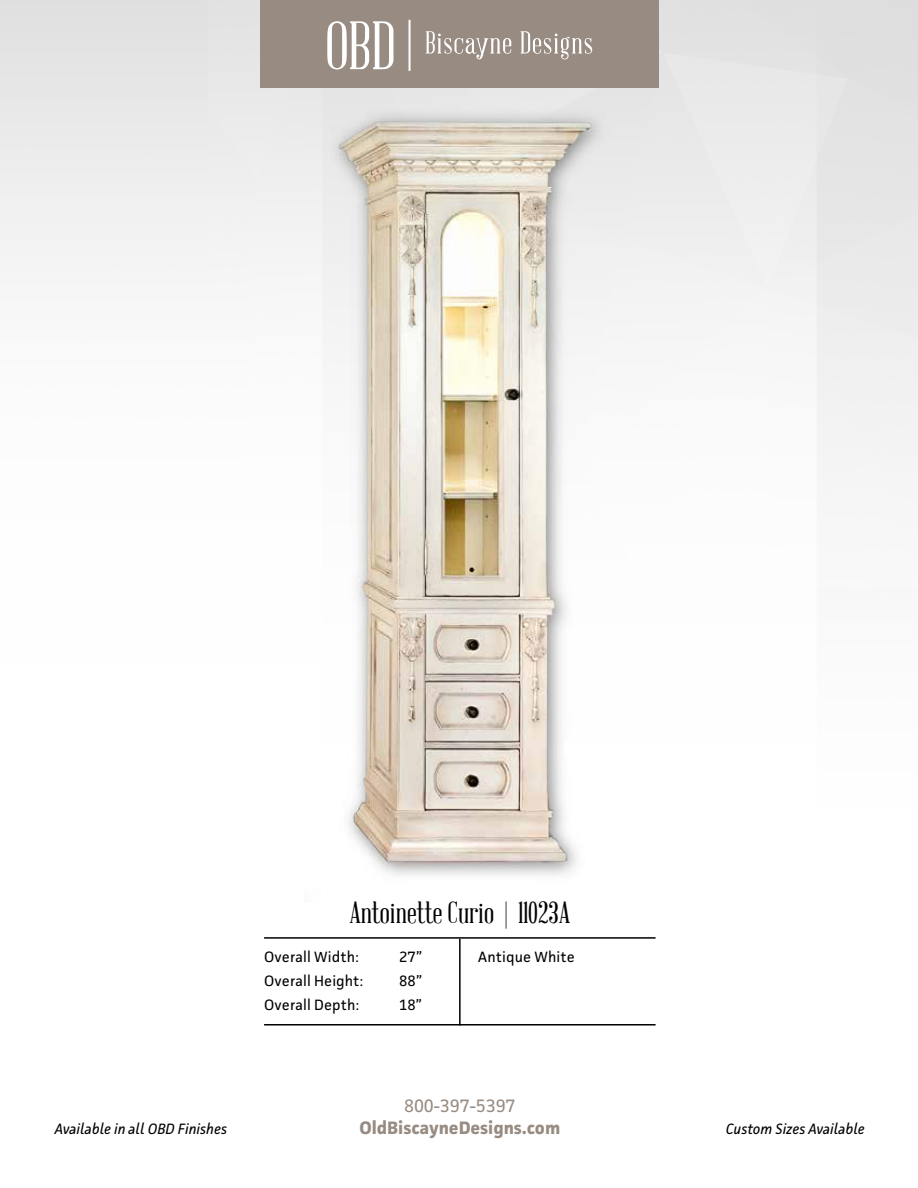
<style>
.page{position:relative;width:918px;height:1188px;background:#fff}
.page>*{position:absolute;margin:0;border:0;box-sizing:border-box;transform-origin:0 0}
.t1{font:30px "Abraham Lincoln";color:#000}
.t2{font:700 18px "Facit";color:#978b82}
.t3{font:18px "Facit";color:#978b82}
.t4{font:15px "Facit";letter-spacing:.005em;color:#000}
.t5{font:italic 15px "Facit";color:#000}
</style>
<div class="page">
<div style="left:261px;top:0;width:398px;height:88px;background:#978b82"></div>
<svg style="left:426px;top:31px;width:85px;height:28px"></svg>
<svg style="left:521px;top:31px;width:71px;height:28px"></svg>
<svg style="left:327px;top:21px;width:66px;height:49px"></svg>
<hr style="left:409px;top:20px;width:2px;height:51px;background:#fff">
<img style="left:305px;top:88px;width:324px;height:814px">
<hr style="left:264px;top:937px;width:392px;height:2px;background:#000">
<hr style="left:264px;top:1024px;width:392px;height:2px;background:#000">
<hr style="left:459px;top:939px;width:2px;height:87px;background:#000">
<h1 class="t1" style="left:349px;top:897px;width:222px">Antoinette Curio | 11023A</h1>
<p class="t4" style="left:264px;top:947px;width:96px">Overall Width:</p>
<p class="t4" style="left:399px;top:947px;width:25px">27”</p>
<p class="t4" style="left:264px;top:971px;width:101px">Overall Height:</p>
<p class="t4" style="left:399px;top:971px;width:25px">88”</p>
<p class="t4" style="left:264px;top:995px;width:97px">Overall Depth:</p>
<p class="t4" style="left:399px;top:995px;width:25px">18”</p>
<p class="t4" style="left:478px;top:947px;width:98px">Antique White</p>
<p class="t3" style="left:404px;top:1095px;width:113px">800-397-5397</p>
<p class="t2" style="left:359px;top:1117px;width:202px">OldBiscayneDesigns.com</p>
<p class="t5" style="left:55px;top:1119px;width:174px">Available in all OBD Finishes</p>
<p class="t5" style="left:726px;top:1119px;width:140px">Custom Sizes Available</p>
</div>
